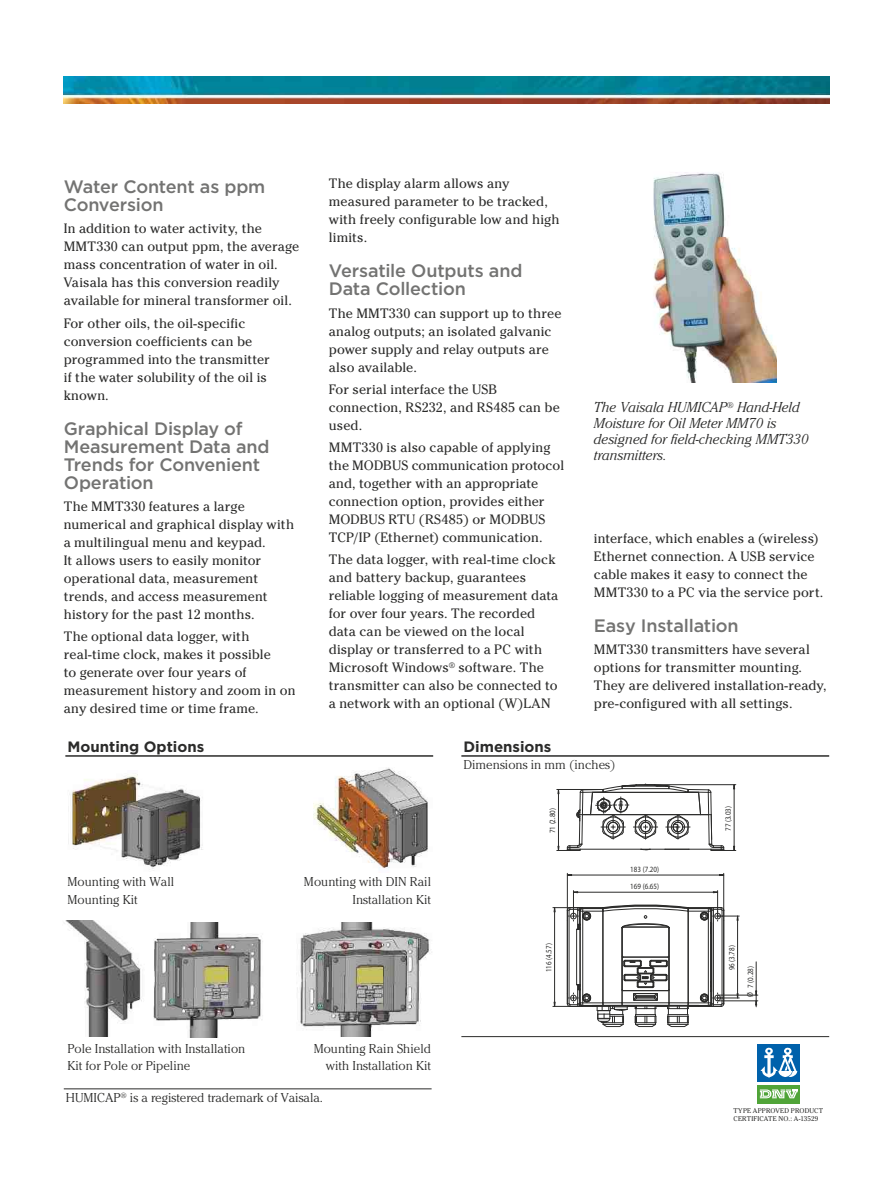
<style>
.page{position:relative;width:893px;height:1191px;background:#fff}
.page>*{position:absolute;margin:0;border:0;box-sizing:border-box;transform-origin:0 0}
.t1{font:500 18px/18px "Gotham";letter-spacing:-.01em;color:#737372}
.t2{font:700 15px "Gotham";color:#2b2b2a}
.t3{font:italic 300 14.25px/15.8px "Cheltenham Std";color:#2b2b2a}
.t4{font:13.5px/18px "Cheltenham Std";letter-spacing:.005em;color:#2b2b2a}
.t5{font:300 12.75px/17.2px "Cheltenham Std";color:#2b2b2a}
.t6{font:7.95px "Myriad";color:#2b2b2a;scale:.87 1}
.t7{font:6.9px/8.2px "Cheltenham Std";letter-spacing:.02em;color:#2b2b2a}
</style>
<div class="page">
<img style="left:64px;top:77px;width:765px;height:27px">
<img style="left:653px;top:172px;width:123px;height:210px">
<hr style="left:723px;top:873px;width:1px;height:37px;background:#2b2b2a">
<hr style="left:567px;top:873px;width:1px;height:37px;background:#2b2b2a">
<hr style="left:567px;top:874px;width:157px;height:1px;background:#2b2b2a">
<hr style="left:718px;top:1000px;width:40px;height:1px;background:#2b2b2a">
<hr style="left:718px;top:994px;width:40px;height:1px;background:#2b2b2a">
<hr style="left:756px;top:961px;width:1px;height:34px;background:#2b2b2a">
<svg style="left:755px;top:990px;width:2px;height:16px"></svg>
<svg style="left:553px;top:890px;width:186px;height:137px"></svg>
<svg style="left:557px;top:784px;width:179px;height:67px"></svg>
<img style="left:314px;top:768px;width:114px;height:101px">
<img style="left:68px;top:774px;width:135px;height:97px">
<img style="left:297px;top:922px;width:135px;height:115px">
<img style="left:153px;top:922px;width:110px;height:115px">
<img style="left:64px;top:920px;width:78px;height:116px">
<hr style="left:65px;top:755px;width:368px;height:1px;background:#2b2b2a">
<hr style="left:64px;top:1088px;width:368px;height:1px;background:#2b2b2a">
<hr style="left:461px;top:755px;width:368px;height:1px;background:#2b2b2a">
<hr style="left:461px;top:1036px;width:368px;height:1px;background:#2b2b2a">
<div style="left:758px;top:1084px;width:42px;height:19px;background:#50a438"></div>
<div style="left:758px;top:1044px;width:42px;height:38px;background:#0061ab"></div>
<svg style="left:760px;top:1089px;width:38px;height:9px"></svg>
<svg style="left:760px;top:1047px;width:37px;height:30px"></svg>
<h1 class="t1" style="left:64px;top:177px;width:203px">Water Content as ppm<br>Conversion</h1>
<p class="t4" style="left:64px;top:220px;width:237px">In addition to water activity, the MMT330 can output ppm, the average mass concentration of water in oil.<br>Vaisala has this conversion readily available for mineral transformer oil.</p>
<p class="t4" style="left:64px;top:314px;width:208px">For other oils, the oil-specific conversion coefficients can be programmed into the transmitter if the water solubility of the oil is known.</p>
<h1 class="t1" style="left:64px;top:419px;width:207px">Graphical Display of<br>Measurement Data and<br>Trends for Convenient<br>Operation</h1>
<p class="t4" style="left:64px;top:497px;width:232px">The MMT330 features a large numerical and graphical display with a multilingual menu and keypad.<br>It allows users to easily monitor operational data, measurement trends, and access measurement history for the past 12 months.</p>
<p class="t4" style="left:64px;top:627px;width:233px">The optional data logger, with real-time clock, makes it possible<br>to generate over four years of measurement history and zoom in on any desired time or time frame.</p>
<p class="t2" style="left:67px;top:736px;width:138px">Mounting Options</p>
<p class="t4" style="left:329px;top:175px;width:232px">The display alarm allows any measured parameter to be tracked, with freely configurable low and high limits.</p>
<h1 class="t1" style="left:329px;top:262px;width:195px">Versatile Outputs and<br>Data Collection</h1>
<p class="t4" style="left:329px;top:304px;width:234px">The MMT330 can support up to three analog outputs; an isolated galvanic power supply and relay outputs are also available.</p>
<p class="t4" style="left:329px;top:380px;width:233px">For serial interface the USB connection, RS232, and RS485 can be used.</p>
<p class="t4" style="left:329px;top:438px;width:237px">MMT330 is also capable of applying the MODBUS communication protocol and, together with an appropriate connection option, provides either MODBUS RTU (RS485) or MODBUS TCP/IP (Ethernet) communication.</p>
<p class="t4" style="left:329px;top:550px;width:231px">The data logger, with real-time clock and battery backup, guarantees reliable logging of measurement data for over four years. The recorded data can be viewed on the local display or transferred to a PC with Microsoft Windows<sup>®</sup> software. The transmitter can also be connected to a network with an optional (W)LAN</p>
<p class="t3" style="left:594px;top:400px;width:216px">The Vaisala HUMICAP<sup>®</sup> Hand-Held<br>Moisture for Oil Meter MM70 is designed for field-checking MMT330 transmitters.</p>
<p class="t4" style="left:594px;top:529px;width:231px">interface, which enables a (wireless)<br>Ethernet connection. A USB service cable makes it easy to connect the MMT330 to a PC via the service port.</p>
<h1 class="t1" style="left:594px;top:616px;width:146px">Easy Installation</h1>
<p class="t4" style="left:594px;top:641px;width:234px">MMT330 transmitters have several options for transmitter mounting.<br>They are delivered installation-ready, pre-configured with all settings.</p>
<p class="t2" style="left:463px;top:736px;width:89px">Dimensions</p>
<p class="t5" style="left:463px;top:756px;width:154px">Dimensions in mm (inches)</p>
<p class="t6" style="left:549px;top:833px;width:30px;rotate:-90deg">71 (2.80)</p>
<p class="t6" style="left:630px;top:865px;width:35px">183 (7.20)</p>
<p class="t6" style="left:724px;top:831px;width:30px;rotate:-90deg">77 (3.03)</p>
<p class="t5" style="left:67px;top:873px;width:108px">Mounting with Wall<br>Mounting Kit</p>
<p class="t5" style="left:304px;top:873px;width:129px;text-align:right">Mounting with DIN Rail<br>Installation Kit</p>
<p class="t5" style="left:67px;top:1039px;width:179px">Pole Installation with Installation<br>Kit for Pole or Pipeline</p>
<p class="t5" style="left:314px;top:1039px;width:119px;text-align:right">Mounting Rain Shield with Installation Kit</p>
<p class="t5" style="left:66px;top:1089px;width:259px">HUMICAP<sup>®</sup> is a registered trademark of Vaisala.</p>
<p class="t6" style="left:545px;top:972px;width:35px;rotate:-90deg">116 (4.57)</p>
<p class="t6" style="left:630px;top:882px;width:35px">169 (6.65)</p>
<p class="t6" style="left:728px;top:970px;width:30px;rotate:-90deg">96 (3.78)</p>
<p class="t6" style="left:746px;top:996px;width:36px;rotate:-90deg">Ø 7 (0.28)</p>
<p class="t7" style="left:733px;top:1106px;width:91px">TYPE APPROVED PRODUCT<br>CERTIFICATE NO.: A-13529</p>
</div>
